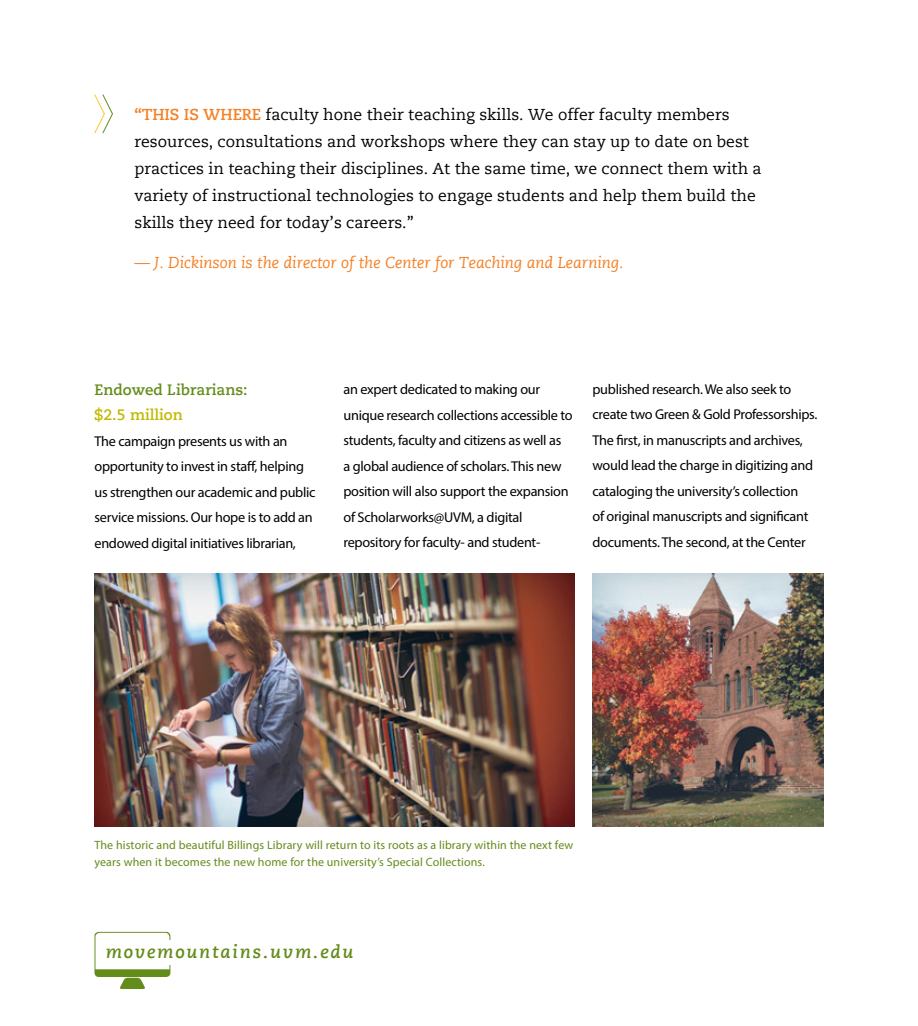
<style>
.page{position:relative;width:918px;height:1026px;background:#fff}
.page>*{position:absolute;margin:0;border:0;box-sizing:border-box;transform-origin:0 0}
.t1{font:italic 700 18px "Caecilia";letter-spacing:.1em;color:#648c1a}
.t2{font:15.75px/27px "Caecilia";color:#000}
.t3{font:italic 15.75px "Caecilia";color:#f58025}
.t4{font:700 15px "Caecilia";color:#648c1a}
.t5{font:700 15px "Caecilia";color:#c1b900}
.t6{font:14.25px/25.5px "Myriad Pro";letter-spacing:-.02em;color:#000}
.t7{font:12px/16.5px "Myriad Pro";letter-spacing:.01em;color:#648c1a}
.s1{font-weight:700;color:#f58025}
</style>
<div class="page">
<svg style="left:94px;top:94px;width:19px;height:40px"></svg>
<div style="left:93px;top:572px;width:483px;height:255px;background:#003f59;opacity:.26"></div>
<div style="left:591px;top:572px;width:234px;height:255px;background:#003f59;opacity:.26"></div>
<svg style="left:94px;top:932px;width:76px;height:57px"></svg>
<p class="t2" style="left:134px;top:102px;width:629px"><span class="s1">“THIS IS WHERE</span> faculty hone their teaching skills. We offer faculty members resources, consultations and workshops where they can stay up to date on best practices in teaching their disciplines. At the same time, we connect them with a variety of instructional technologies to engage students and help them build the skills they need for today’s careers.”</p>
<p class="t3" style="left:134px;top:255px;width:491px">— J. Dickinson is the director of the Center for Teaching and Learning.</p>
<p class="t4" style="left:94px;top:382px;width:155px">Endowed Librarians:</p>
<p class="t5" style="left:94px;top:407px;width:90px">$2.5 million</p>
<p class="t6" style="left:94px;top:428px;width:223px">The campaign presents us with an opportunity to invest in staff, helping us strengthen our academic and public service missions. Our hope is to add an endowed digital initiatives librarian,</p>
<p class="t6" style="left:344px;top:376px;width:231px">an expert dedicated to making our unique research collections accessible to students, faculty and citizens as well as<br>a global audience of scholars. This new position will also support the expansion of Scholarworks@UVM, a digital repository for faculty- and student-</p>
<p class="t6" style="left:593px;top:376px;width:226px">published research. We also seek to create two Green &amp; Gold Professorships.<br>The first, in manuscripts and archives, would lead the charge in digitizing and cataloging the university’s collection<br>of original manuscripts and significant documents. The second, at the Center</p>
<p class="t7" style="left:94px;top:837px;width:480px">The historic and beautiful Billings Library will return to its roots as a library within the next few years when it becomes the new home for the university’s Special Collections.</p>
<p class="t1" style="left:106px;top:943px;width:249px">movemountains.uvm.edu</p>
</div>
